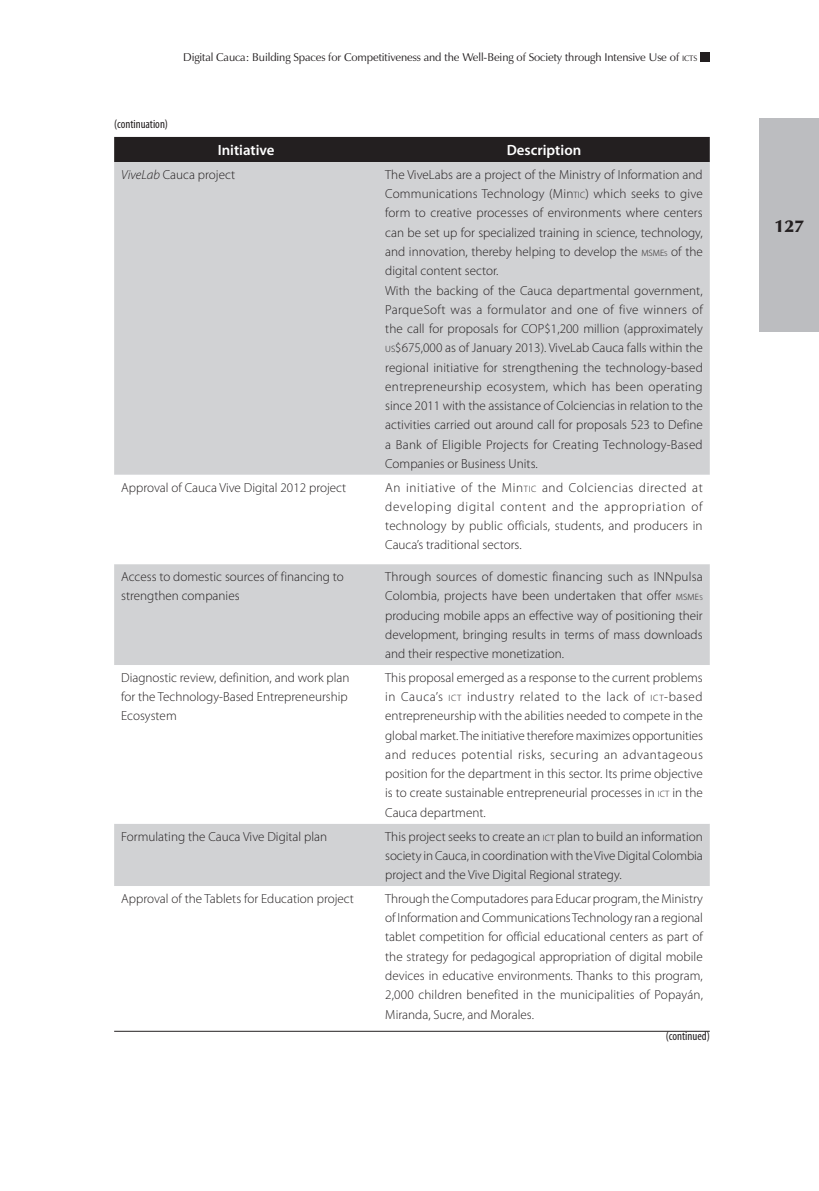
<style>
.page{position:relative;width:819px;height:1191px;background:#fff}
.page>*{position:absolute;margin:0;border:0;box-sizing:border-box;transform-origin:0 0}
.t1{font:900 17.5px "Zapf Humanist 601 BT";color:#231f20}
.t2{font:600 14.88px "Myriad Pro";color:#fff}
.t3{font:300 13.12px/19.2px "Myriad Pro";color:#231f20;text-align:justify}
.t4{font:condensed 12.25px "Myriad Pro";color:#231f20}
.t5{font:11.38px "Zapf Humanist 601 BT";letter-spacing:-.01em;color:#231f20}
.s1{font-size:8.05px}
.s2{font-style:italic}
.s3{font-size:9.1px}
.s4{font-size:7.35px}
</style>
<div class="page">
<div style="left:699px;top:52px;width:10px;height:10px;background:#231f20"></div>
<div style="left:758px;top:119px;width:60px;height:213px;background:#bcbdc0"></div>
<div style="left:114px;top:137px;width:595px;height:25px;background:#231f20"></div>
<div style="left:114px;top:162px;width:595px;height:313px;background:#d1d2d4"></div>
<svg style="left:114px;top:564px;width:595px;height:322px;fill:#d1d2d4"></svg>
<hr style="left:114px;top:1030px;width:595px;height:1px;background:#231f20">
<p class="t5" style="left:183px;top:50px;width:515px">Digital Cauca: Building Spaces for Competitiveness and the Well-Being of Society through Intensive Use of <span class="s1">icts</span></p>
<p class="t4" style="left:114px;top:117px;width:55px">(continuation)</p>
<p class="t2" style="left:218px;top:141px;width:58px">Initiative</p>
<p class="t2" style="left:506px;top:141px;width:76px">Description</p>
<p class="t3" style="left:121px;top:165px;width:115px"><span class="s2">ViveLab</span> Cauca project</p>
<p class="t3" style="left:385px;top:165px;width:319px;text-align:left">The ViveLabs are a project of the Ministry of Information and Communications Technology (Min<span class="s3">TIC</span>) which seeks to give form to creative processes of environments where centers can be set up for specialized training in science, technology, and innovation, thereby helping to develop the <span class="s3">MSME</span><span class="s4">S</span> of the digital content sector.<br>With the backing of the Cauca departmental government, ParqueSoft was a formulator and one of five winners of the call for proposals for COP$1,200 million (approximately <span class="s3">US</span>$675,000 as of January 2013). ViveLab Cauca falls within the regional initiative for strengthening the technology-based entrepreneurship ecosystem, which has been operating since 2011 with the assistance of Colciencias in relation to the activities carried out around call for proposals 523 to Define a Bank of Eligible Projects for Creating Technology-Based Companies or Business Units.</p>
<p class="t3" style="left:121px;top:477px;width:226px">Approval of Cauca Vive Digital 2012 project</p>
<p class="t3" style="left:385px;top:477px;width:319px">An initiative of the Min<span class="s3">TIC</span> and Colciencias directed at developing digital content and the appropriation of technology by public officials, students, and producers in Cauca’s traditional sectors.</p>
<p class="t3" style="left:121px;top:567px;width:224px">Access to domestic sources of financing to strengthen companies</p>
<p class="t3" style="left:385px;top:567px;width:319px">Through sources of domestic financing such as INNpulsa Colombia, projects have been undertaken that offer <span class="s3">MSME</span><span class="s4">S </span>producing mobile apps an effective way of positioning their development, bringing results in terms of mass downloads and their respective monetization.</p>
<p class="t3" style="left:121px;top:668px;width:230px;text-align:left">Diagnostic review, definition, and work plan for the Technology-Based Entrepreneurship<br>Ecosystem</p>
<p class="t3" style="left:385px;top:668px;width:319px">This proposal emerged as a response to the current problems in Cauca’s <span class="s3">ICT</span> industry related to the lack of <span class="s3">ICT</span>-based entrepreneurship with the abilities needed to compete in the global market. The initiative therefore maximizes opportunities and reduces potential risks, securing an advantageous position for the department in this sector. Its prime objective is to create sustainable entrepreneurial processes in <span class="s3">ICT</span> in the Cauca department.</p>
<p class="t3" style="left:121px;top:826px;width:207px">Formulating the Cauca Vive Digital plan</p>
<p class="t3" style="left:385px;top:826px;width:319px">This project seeks to create an <span class="s3">ICT</span> plan to build an information society in Cauca, in coordination with the Vive Digital Colombia project and the Vive Digital Regional strategy.</p>
<p class="t3" style="left:121px;top:888px;width:234px">Approval of the Tablets for Education project</p>
<p class="t3" style="left:385px;top:888px;width:319px">Through the Computadores para Educar program, the Ministry of Information and Communications Technology ran a regional tablet competition for official educational centers as part of the strategy for pedagogical appropriation of digital mobile devices in educative environments. Thanks to this program, 2,000 children benefited in the municipalities of Popayán, Miranda, Sucre, and Morales.</p>
<p class="t4" style="left:666px;top:1029px;width:45px">(continued)</p>
<h1 class="t1" style="left:774px;top:215px;width:30px">127</h1>
</div>
